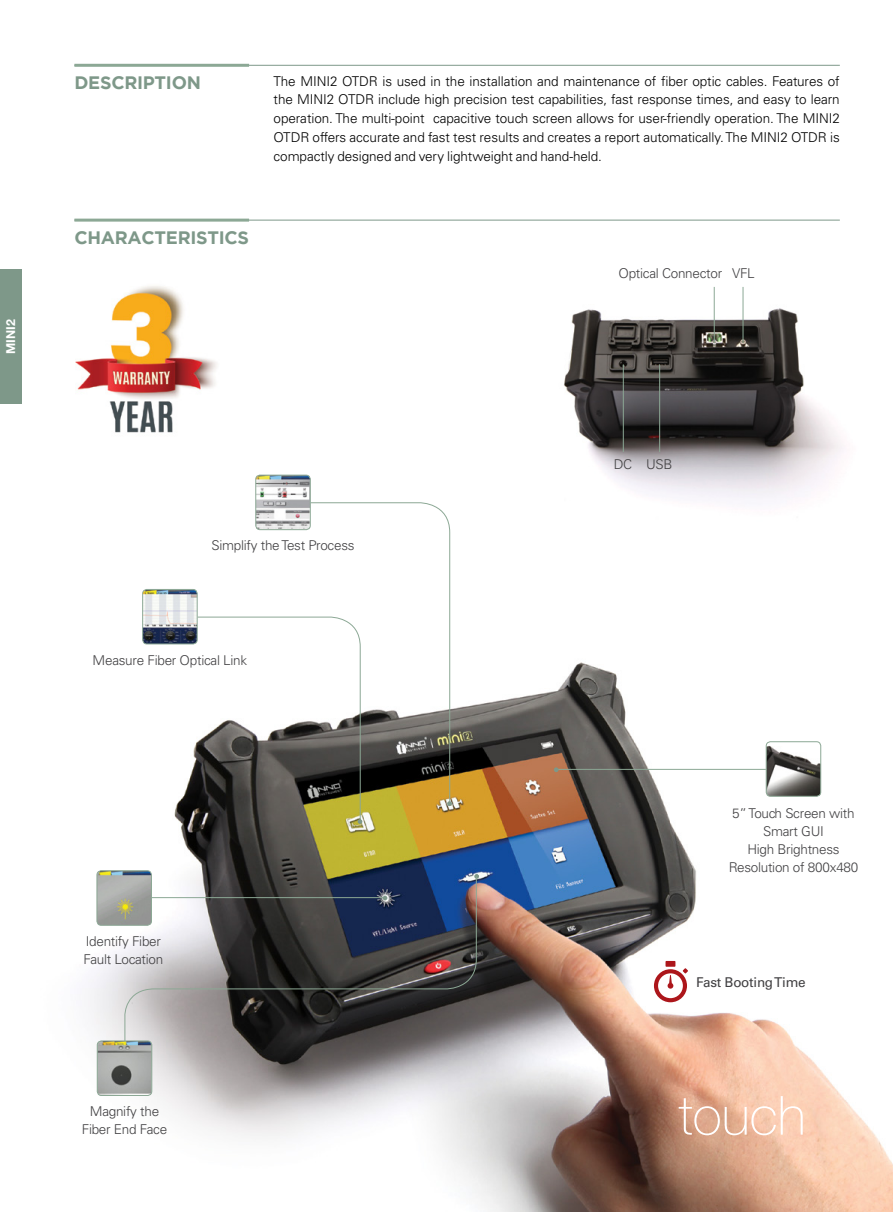
<style>
.page{position:relative;width:893px;height:1212px;background:#fff}
.page>*{position:absolute;margin:0;border:0;box-sizing:border-box;transform-origin:0 0}
.t1{font:100 54px "Helvetica Neue LT Std";color:#fff}
.t2{font:700 18px "Gotham";letter-spacing:-.015em;color:#7e9889}
.t3{font:300 13.5px/18.8px "Univers LT Std";letter-spacing:-.005em;color:#000;text-align:justify}
.t4{font:300 13.5px/18px "Univers LT Std";letter-spacing:-.02em;color:#414042;text-align:center}
.t5{font:13.5px "Univers LT Std";letter-spacing:-.02em;color:#414042}
.t6{font:700 12.3px "Helvetica Neue LT Std";color:#fff}
</style>
<div class="page">
<img style="left:564px;top:288px;width:280px;height:211px">
<img style="left:88px;top:644px;width:805px;height:568px">
<hr style="left:623px;top:364px;width:1px;height:88px;background:#8ca895">
<hr style="left:659px;top:364px;width:1px;height:88px;background:#8ca895">
<hr style="left:714px;top:287px;width:1px;height:56px;background:#8ca895">
<hr style="left:743px;top:287px;width:1px;height:56px;background:#8ca895">
<hr style="left:74px;top:65px;width:766px;height:1px;background:#7e9889">
<hr style="left:74px;top:64px;width:175px;height:3px;background:#8ca895">
<div style="left:0;top:269px;width:21px;height:135px;background:#7e9889"></div>
<img style="left:143px;top:591px;width:54px;height:53px">
<div style="left:142px;top:589px;width:56px;height:55px;border:1px solid #8ca895;border-radius:4px"></div>
<img style="left:766px;top:742px;width:55px;height:54px">
<div style="left:766px;top:741px;width:55px;height:56px;border:1px solid #8ca895;border-radius:4px"></div>
<img style="left:256px;top:475px;width:54px;height:27px">
<div style="left:255px;top:475px;width:56px;height:55px;border:1px solid #8ca895;border-radius:4px"></div>
<hr style="left:556px;top:769px;width:210px;height:1px;background:#8ca895">
<img style="left:97px;top:1041px;width:55px;height:54px">
<div style="left:97px;top:1040px;width:55px;height:56px;border:1px solid #8ca895;border-radius:4px"></div>
<svg style="left:474px;top:874px;width:5px;height:5px"></svg>
<svg style="left:554px;top:767px;width:5px;height:5px"></svg>
<svg style="left:197px;top:502px;width:255px;height:322px"></svg>
<hr style="left:74px;top:220px;width:766px;height:1px;background:#7e9889">
<hr style="left:74px;top:219px;width:175px;height:3px;background:#8ca895">
<img style="left:97px;top:871px;width:53px;height:54px">
<div style="left:97px;top:870px;width:55px;height:56px;border:1px solid #8ca895;border-radius:4px"></div>
<svg style="left:124px;top:876px;width:353px;height:166px;background:#5b5c62"></svg>
<div style="left:665px;top:961px;width:10px;height:6px;background:#ac161b"></div>
<svg style="left:654px;top:968px;width:34px;height:34px"></svg>
<img style="left:75px;top:286px;width:142px;height:147px">
<p class="t6" style="left:3px;top:354px;width:36px;rotate:-90deg">MINI2</p>
<h2 class="t2" style="left:75px;top:72px;width:128px">DESCRIPTION</h2>
<p class="t3" style="left:274px;top:72px;width:568px">The MINI2 OTDR is used in the installation and maintenance of fiber optic cables. Features of the MINI2 OTDR include high precision test capabilities, fast response times, and easy to learn operation. The multi-point capacitive touch screen allows for user-friendly operation. The MINI2<br>OTDR offers accurate and fast test results and creates a report automatically. The MINI2 OTDR is compactly designed and very lightweight and hand-held.</p>
<h2 class="t2" style="left:75px;top:227px;width:176px">CHARACTERISTICS</h2>
<p class="t4" style="left:211px;top:536px;width:145px">Simplify the Test Process</p>
<p class="t4" style="left:93px;top:651px;width:156px">Measure Fiber Optical Link</p>
<p class="t4" style="left:83px;top:932px;width:81px;text-align:left">Identify Fiber<br>Fault Location</p>
<p class="t4" style="left:82px;top:1102px;width:87px">Magnify the<br>Fiber End Face</p>
<p class="t4" style="left:618px;top:264px;width:138px">Optical Connector VFL</p>
<p class="t4" style="left:614px;top:455px;width:60px">DC USB</p>
<p class="t4" style="left:729px;top:804px;width:131px">5” Touch Screen with<br>Smart GUI<br>High Brightness<br>Resolution of 800x480</p>
<p class="t5" style="left:696px;top:974px;width:111px">Fast Booting Time</p>
<h1 class="t1" style="left:679px;top:1084px;width:129px">touch</h1>
</div>
